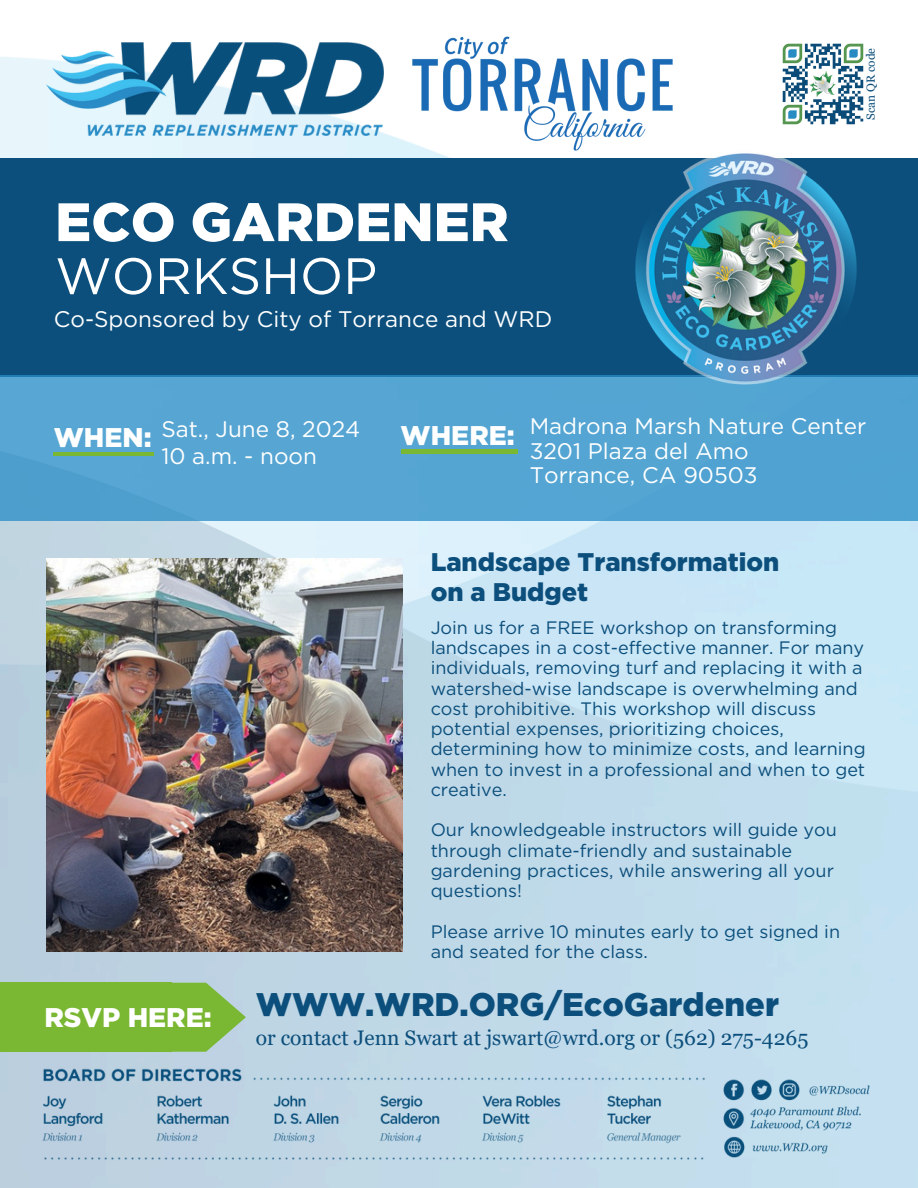
<style>
.page{position:relative;width:918px;height:1188px;background:#fff}
.page>*{position:absolute;margin:0;border:0;box-sizing:border-box;transform-origin:0 0}
.t1{font:900 54px "Gotham";color:#fff}
.t2{font:51px "Gotham";color:#fff}
.t3{font:900 32.7px "Gotham";color:#0c4f7c}
.t4{font:900 27px "Gotham";color:#fff}
.t5{font:900 25.5px/30.3px "Gotham";color:#0c4f7c}
.t6{font:22.5px/24.8px "Gotham";color:#fff}
.t7{font:21px "Georgia";color:#0c4f7c}
.t8{font:18px/20.2px "Gotham";color:#0c4f7c}
.t9{font:11.85px "Georgia";color:#0c4f7c}
</style>
<div class="page">
<img style="left:0;top:42px;width:918px;height:1146px">
<div style="left:0;top:174px;width:918px;height:203px;background:#0c4f7c"></div>
<svg style="left:172px;top:983px;width:74px;height:68px;background:#8cbe61"></svg>
<div style="left:0;top:983px;width:172px;height:69px;background:#7ab732"></div>
<img style="left:47px;top:559px;width:355px;height:392px">
<div style="left:0;top:376px;width:917px;height:145px;background:#55a5d3"></div>
<div style="left:401px;top:449px;width:116px;height:5px;background:#7ab732"></div>
<hr style="left:54px;top:452px;width:100px;height:4px;background:#7ab732">
<img style="left:47px;top:43px;width:336px;height:92px">
<div style="left:0;top:159px;width:918px;height:190px;background:#0c4f7c"></div>
<img style="left:775px;top:42px;width:96px;height:90px">
<img style="left:398px;top:36px;width:290px;height:122px">
<img style="left:617px;top:138px;width:258px;height:247px">
<img style="left:29px;top:1064px;width:856px;height:99px">
<h5 class="t1" style="left:55px;top:189px;width:455px">ECO GARDENER</h5>
<h5 class="t2" style="left:55px;top:245px;width:324px">WORKSHOP</h5>
<h4 class="t6" style="left:54px;top:307px;width:500px">Co-Sponsored by City of Torrance and WRD</h4>
<p class="t9" style="left:864px;top:120px;width:73px;rotate:-90deg">Scan QR code</p>
<h3 class="t6" style="left:161px;top:415px;width:201px;line-height:27px">Sat., June 8, 2024<br>10 a.m. - noon</h3>
<p class="t4" style="left:54px;top:421px;width:99px">WHEN:</p>
<p class="t4" style="left:401px;top:419px;width:116px">WHERE:</p>
<h3 class="t6" style="left:530px;top:413px;width:338px">Madrona Marsh Nature Center<br>3201 Plaza del Amo<br>Torrance, CA 90503</h3>
<h5 class="t4" style="left:45px;top:1001px;width:169px">RSVP HERE:</h5>
<h6 class="t5" style="left:431px;top:546px;width:350px">Landscape Transformation on a Budget</h6>
<h6 class="t8" style="left:431px;top:617px;width:437px">Join us for a FREE workshop on transforming landscapes in a cost-effective manner. For many individuals, removing turf and replacing it with a watershed-wise landscape is overwhelming and cost prohibitive. This workshop will discuss potential expenses, prioritizing choices, determining how to minimize costs, and learning when to invest in a professional and when to get creative.</h6>
<h6 class="t8" style="left:431px;top:820px;width:408px">Our knowledgeable instructors will guide you through climate-friendly and sustainable gardening practices, while answering all your questions!</h6>
<p class="t8" style="left:431px;top:921px;width:411px">Please arrive 10 minutes early to get signed in and seated for the class.</p>
<h3 class="t3" style="left:256px;top:985px;width:525px">WWW.WRD.ORG/EcoGardener</h3>
<h2 class="t7" style="left:256px;top:1026px;width:554px">or contact Jenn Swart at jswart@wrd.org or (562) 275-4265</h2>
</div>
